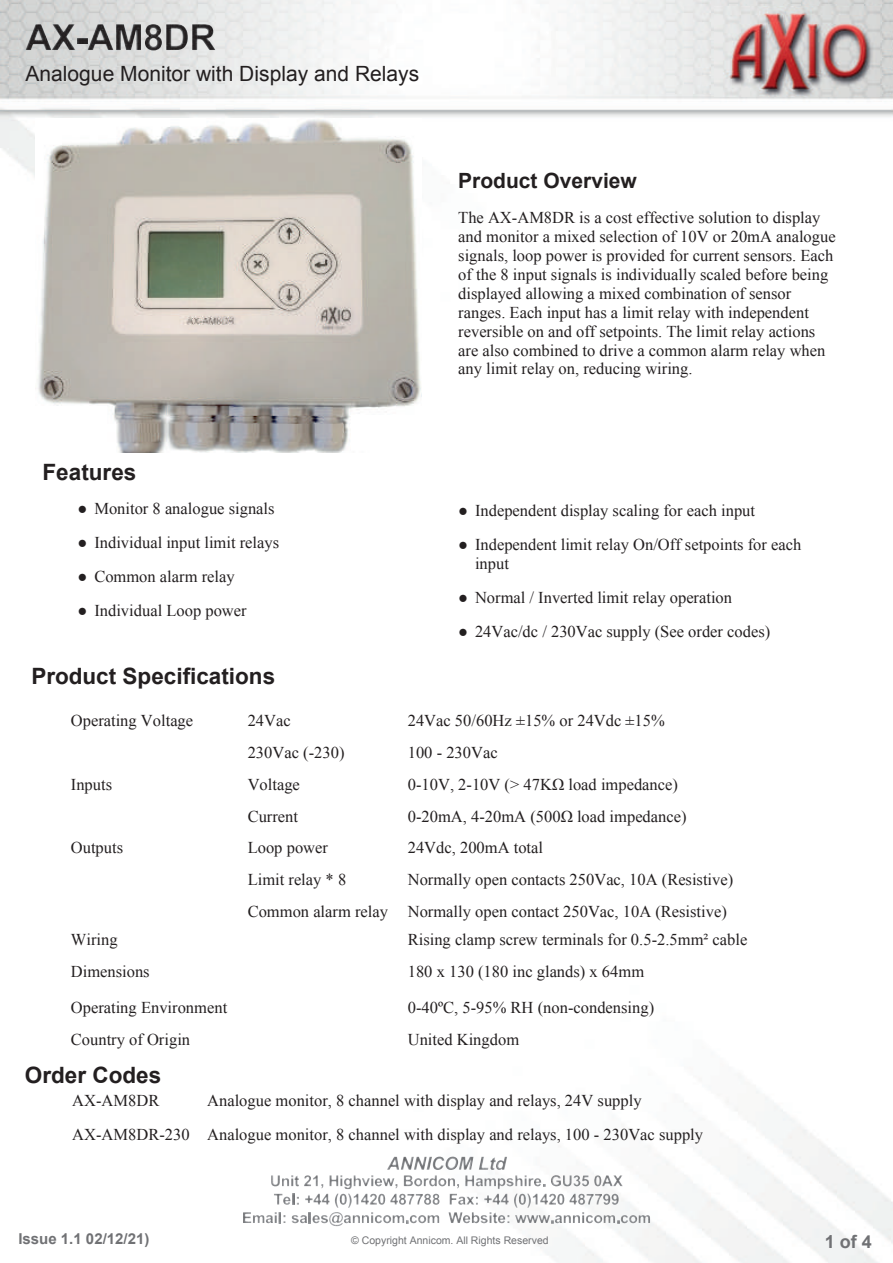
<style>
.page{position:relative;width:893px;height:1263px;background:#fff}
.page>*{position:absolute;margin:0;border:0;box-sizing:border-box;transform-origin:0 0}
.t1{font:700 22.5px "Arial";color:#231f20}
.t2{font:21px "Arial";color:#231f20}
.t3{font:700 21px "Arial";color:#231f20}
.t4{font:700 18px "Arial";color:#707174}
.t5{font:16.5px/18.9px "Times New Roman";color:#231f20}
.t6{font:700 15px "Arial";color:#707174}
.t7{font:10.5px "Arial";color:#707174}
</style>
<div class="page">
<img style="left:0;top:0;width:893px;height:1263px">
<img style="left:26px;top:24px;width:49px;height:26px">
<svg style="left:78px;top:38px;width:9px;height:5px"></svg>
<img style="left:88px;top:24px;width:25px;height:26px">
<img style="left:116px;top:24px;width:25px;height:26px">
<img style="left:145px;top:24px;width:17px;height:27px">
<img style="left:166px;top:24px;width:22px;height:26px">
<img style="left:192px;top:24px;width:23px;height:26px">
<img style="left:715px;top:6px;width:164px;height:90px">
<img style="left:446px;top:1156px;width:27px;height:1px">
<img style="left:335px;top:1205px;width:4px;height:3px">
<img style="left:348px;top:1205px;width:4px;height:3px">
<img style="left:514px;top:1205px;width:4px;height:3px">
<img style="left:527px;top:1205px;width:4px;height:3px">
<svg style="left:271px;top:1157px;width:352px;height:48px"></svg>
<svg style="left:243px;top:1212px;width:42px;height:11px"></svg>
<svg style="left:291px;top:1212px;width:37px;height:11px"></svg>
<img style="left:329px;top:1212px;width:14px;height:14px">
<svg style="left:344px;top:1212px;width:95px;height:11px"></svg>
<img style="left:448px;top:1212px;width:14px;height:11px">
<svg style="left:463px;top:1212px;width:46px;height:11px"></svg>
<svg style="left:515px;top:1212px;width:135px;height:11px"></svg>
<img style="left:36px;top:118px;width:385px;height:334px">
<p class="t2" style="left:26px;top:66px;width:395px">Analogue Monitor with Display and Relays</p>
<h1 class="t1" style="left:43px;top:463px;width:95px">Features</h1>
<p class="t5" style="left:77px;top:501px;width:199px">● Monitor 8 analogue signals</p>
<p class="t5" style="left:77px;top:535px;width:203px">● Individual input limit relays</p>
<p class="t5" style="left:77px;top:568px;width:159px">● Common alarm relay</p>
<p class="t5" style="left:77px;top:602px;width:171px">● Individual Loop power</p>
<p class="t3" style="left:458px;top:173px;width:180px">Product Overview</p>
<p class="t5" style="left:458px;top:209px;width:379px">The AX-AM8DR is a cost effective solution to display and monitor a mixed selection of 10V or 20mA analogue signals, loop power is provided for current sensors. Each of the 8 input signals is individually scaled before being displayed allowing a mixed combination of sensor ranges. Each input has a limit relay with independent reversible on and off setpoints. The limit relay actions are also combined to drive a common alarm relay when any limit relay on, reducing wiring.</p>
<p class="t5" style="left:458px;top:503px;width:299px">● Independent display scaling for each input</p>
<p class="t5" style="left:475px;top:537px;width:328px;text-indent:-17px">● Independent limit relay On/Off setpoints for each input</p>
<p class="t5" style="left:458px;top:590px;width:275px">● Normal / Inverted limit relay operation</p>
<p class="t5" style="left:458px;top:624px;width:314px">● 24Vac/dc / 230Vac supply (See order codes)</p>
<h1 class="t1" style="left:31px;top:667px;width:245px">Product Specifications</h1>
<p class="t5" style="left:71px;top:712px;width:124px">Operating Voltage</p>
<p class="t5" style="left:248px;top:712px;width:45px">24Vac</p>
<p class="t5" style="left:408px;top:712px;width:259px">24Vac 50/60Hz ±15% or 24Vdc ±15%</p>
<p class="t5" style="left:248px;top:744px;width:98px">230Vac (-230)</p>
<p class="t5" style="left:408px;top:744px;width:91px">100 - 230Vac</p>
<p class="t5" style="left:71px;top:776px;width:43px">Inputs</p>
<p class="t5" style="left:248px;top:776px;width:54px">Voltage</p>
<p class="t5" style="left:408px;top:776px;width:272px">0-10V, 2-10V (&gt; 47KΩ load impedance)</p>
<p class="t5" style="left:248px;top:808px;width:52px">Current</p>
<p class="t5" style="left:408px;top:808px;width:280px">0-20mA, 4-20mA (500Ω load impedance)</p>
<p class="t5" style="left:71px;top:840px;width:54px">Outputs</p>
<p class="t5" style="left:248px;top:840px;width:82px">Loop power</p>
<p class="t5" style="left:408px;top:840px;width:137px">24Vdc, 200mA total</p>
<p class="t5" style="left:248px;top:872px;width:100px">Limit relay * 8</p>
<p class="t5" style="left:248px;top:865px;width:487px;line-height:32px;text-indent:160px">Normally open contacts 250Vac, 10A (Resistive)<br>Common alarm relay Normally open contact 250Vac, 10A (Resistive)</p>
<p class="t5" style="left:71px;top:932px;width:48px">Wiring</p>
<p class="t5" style="left:408px;top:932px;width:341px">Rising clamp screw terminals for 0.5-2.5mm² cable</p>
<p class="t5" style="left:71px;top:963px;width:80px">Dimensions</p>
<p class="t5" style="left:408px;top:963px;width:238px">180 x 130 (180 inc glands) x 64mm</p>
<p class="t5" style="left:71px;top:999px;width:158px">Operating Environment</p>
<p class="t5" style="left:408px;top:999px;width:248px">0-40ºC, 5-95% RH (non-condensing)</p>
<p class="t5" style="left:71px;top:1031px;width:121px">Country of Origin</p>
<p class="t5" style="left:408px;top:1031px;width:113px">United Kingdom</p>
<h1 class="t1" style="left:25px;top:1067px;width:138px">Order Codes</h1>
<p class="t5" style="left:72px;top:1085px;width:632px;line-height:33.9px;text-indent:135px">Analogue monitor, 8 channel with display and relays, 24V supply<br>AX-AM8DR-230 Analogue monitor, 8 channel with display and relays, 100 - 230Vac supply</p>
<p class="t5" style="left:72px;top:1093px;width:89px">AX-AM8DR</p>
<p class="t6" style="left:18px;top:1233px;width:133px">Issue 1.1 02/12/21)</p>
<p class="t7" style="left:351px;top:1236px;width:199px">© Copyright Annicom. All Rights Reserved</p>
<p class="t4" style="left:825px;top:1235px;width:49px">1 of 4</p>
</div>
